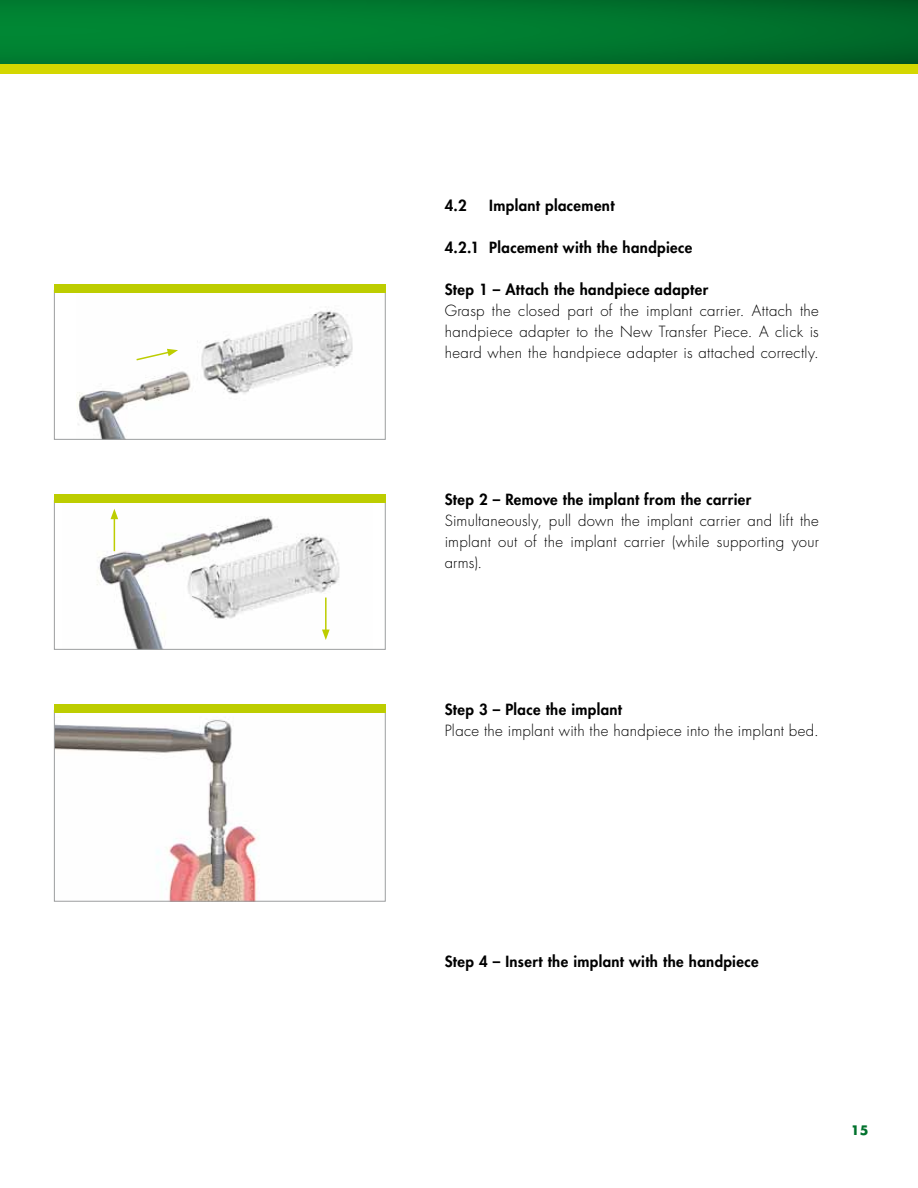
<style>
.page{position:relative;width:918px;height:1188px;background:#fff}
.page>*{position:absolute;margin:0;border:0;box-sizing:border-box;transform-origin:0 0}
.t1{font:300 15px/21px "Futura LT";letter-spacing:.025em;color:#000;text-align:justify}
.t2{font:800 15px "Futura LT";letter-spacing:.025em;color:#000}
.t3{font:700 12.75px "Futura LT";color:#00722d}
</style>
<div class="page">
<img style="left:77px;top:311px;width:276px;height:127px">
<div style="left:54px;top:290px;width:332px;height:150px;border:1px solid #9c9e9f"></div>
<div style="left:54px;top:284px;width:332px;height:9px;background:#bdcd00"></div>
<svg style="left:135px;top:349px;width:43px;height:13px"></svg>
<img style="left:97px;top:516px;width:243px;height:132px">
<div style="left:54px;top:500px;width:332px;height:150px;border:1px solid #9c9e9f"></div>
<div style="left:54px;top:494px;width:332px;height:9px;background:#bdcd00"></div>
<hr style="left:114px;top:517px;width:1px;height:34px;background:#bdcd00">
<svg style="left:111px;top:509px;width:7px;height:10px"></svg>
<hr style="left:325px;top:598px;width:2px;height:34px;background:#bdcd00">
<svg style="left:322px;top:630px;width:8px;height:10px"></svg>
<img style="left:56px;top:719px;width:204px;height:181px">
<div style="left:54px;top:710px;width:332px;height:192px;border:1px solid #9c9e9f"></div>
<div style="left:54px;top:704px;width:332px;height:9px;background:#bdcd00"></div>
<div style="left:0;top:0;width:918px;height:74px;background:linear-gradient(to right,#008834,#006829)"></div>
<div style="left:0;top:64px;width:918px;height:10px;background:#d4d700"></div>
<p class="t2" style="left:445px;top:196px;width:24px">4.2</p>
<p class="t2" style="left:489px;top:196px;width:127px">Implant placement</p>
<p class="t2" style="left:445px;top:238px;width:249px">4.2.1 Placement with the handpiece</p>
<p class="t2" style="left:445px;top:280px;width:265px">Step 1 – Attach the handpiece adapter</p>
<p class="t1" style="left:445px;top:301px;width:376px">Grasp the closed part of the implant carrier. Attach the handpiece adapter to the New Transfer Piece. A click is heard when the handpiece adapter is attached correctly.</p>
<p class="t2" style="left:445px;top:490px;width:308px">Step 2 – Remove the implant from the carrier</p>
<p class="t1" style="left:445px;top:511px;width:376px">Simultaneously, pull down the implant carrier and lift the implant out of the implant carrier (while supporting your arms).</p>
<p class="t2" style="left:445px;top:700px;width:179px">Step 3 – Place the implant</p>
<p class="t1" style="left:445px;top:721px;width:376px">Place the implant with the handpiece into the implant bed.</p>
<p class="t2" style="left:445px;top:952px;width:315px">Step 4 – Insert the implant with the handpiece</p>
<p class="t3" style="left:851px;top:1122px;width:19px">15</p>
</div>
